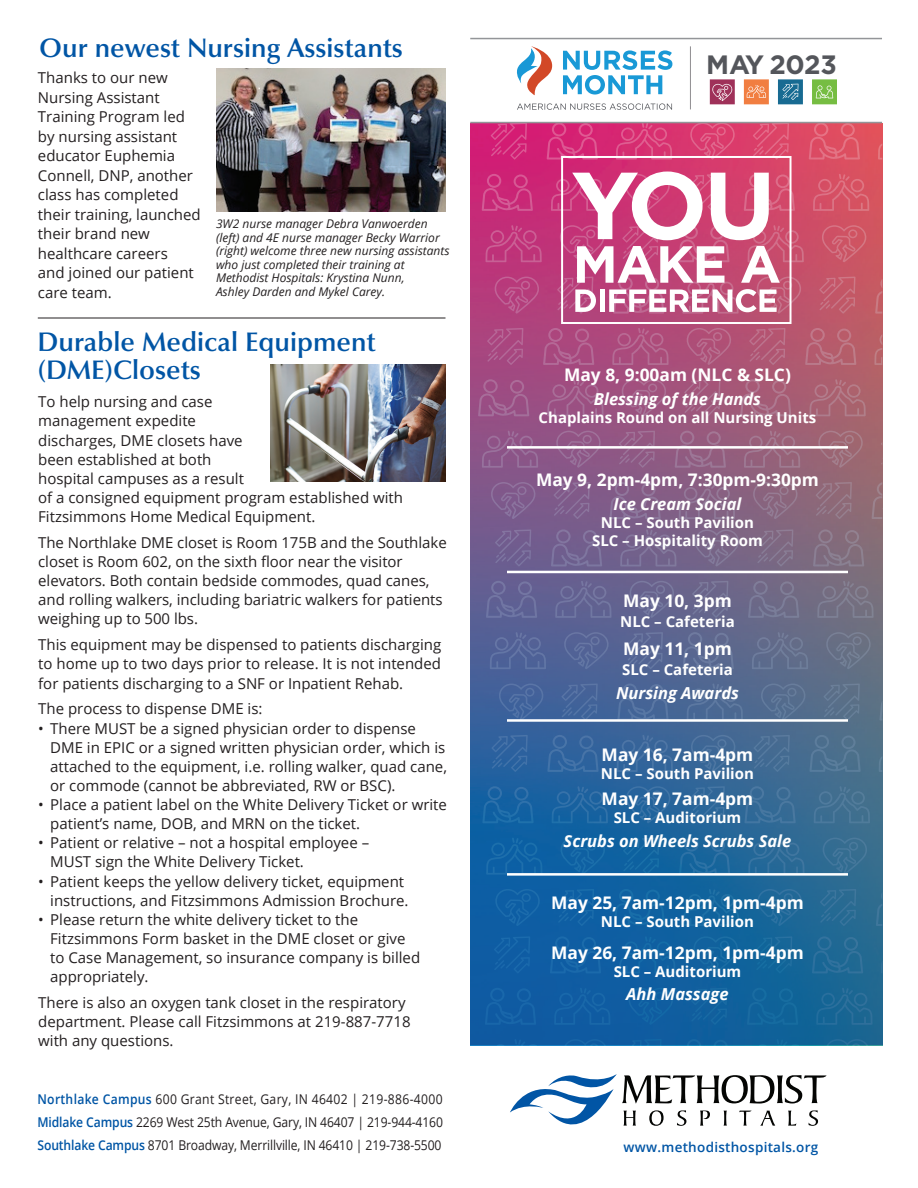
<style>
.page{position:relative;width:918px;height:1188px;background:#fff}
.page>*{position:absolute;margin:0;border:0;box-sizing:border-box;transform-origin:0 0}
.ll_head_1{font:600 27px/28.5px "Optima";color:#0155a5}
.t1{font:700 26.55px "Gotham";letter-spacing:-.02em;color:#54565b}
.Date{font:700 17.4px "Open Sans";color:#fff}
.ll_copy_1{font:italic 700 16.5px "Open Sans";color:#fff}
.subhead_2{font:15px/19.2px "Open Sans";color:#231f20}
.ll_copy_1-2{font:15px/19.5px "Open Sans";color:#231f20}
.ll_copy_1-3{font:700 15px/18px "Open Sans";color:#fff;text-align:center}
.t2{font:13.5px/23.2px "Open Sans";letter-spacing:-.01em;color:#231f20;scale:.9 1}
.t3{font:600 13.5px "Open Sans";letter-spacing:.02em;color:#0155a5}
.ll_copy_1-4{font:italic 12px/13.5px "Open Sans";color:#231f20}
.s1{font-weight:600;color:#0155a5}
</style>
<div class="page">
<svg style="left:470px;top:123px;width:412px;height:922px;background:#665d8b"></svg>
<img style="left:216px;top:69px;width:230px;height:143px">
<svg style="left:788px;top:1111px;width:8px;height:15px"></svg>
<svg style="left:809px;top:1110px;width:9px;height:16px"></svg>
<svg style="left:510px;top:1074px;width:264px;height:52px"></svg>
<svg style="left:777px;top:1075px;width:50px;height:28px"></svg>
<div style="left:561px;top:156px;width:231px;height:168px;border:2px solid #fff"></div>
<svg style="left:575px;top:246px;width:217px;height:66px"></svg>
<svg style="left:572px;top:172px;width:131px;height:68px"></svg>
<svg style="left:711px;top:173px;width:73px;height:67px"></svg>
<svg style="left:563px;top:50px;width:109px;height:45px"></svg>
<svg style="left:517px;top:103px;width:155px;height:7px"></svg>
<svg style="left:516px;top:46px;width:36px;height:49px"></svg>
<hr style="left:690px;top:46px;width:1px;height:63px;background:#8f8d90">
<svg style="left:710px;top:79px;width:25px;height:25px"></svg>
<svg style="left:744px;top:79px;width:25px;height:25px"></svg>
<svg style="left:778px;top:79px;width:25px;height:25px"></svg>
<svg style="left:812px;top:79px;width:25px;height:25px"></svg>
<hr style="left:470px;top:38px;width:412px;height:1px;background:#939598">
<hr style="left:470px;top:122px;width:412px;height:1px;background:#939598">
<hr style="left:507px;top:446px;width:341px;height:3px;background:#fff">
<hr style="left:507px;top:571px;width:341px;height:2px;background:#fff">
<hr style="left:507px;top:719px;width:341px;height:3px;background:#fff">
<hr style="left:507px;top:873px;width:341px;height:3px;background:#fff">
<hr style="left:38px;top:318px;width:407px;height:1px;background:#231f20">
<img style="left:270px;top:365px;width:176px;height:117px">
<p class="ll_head_1" style="left:39px;top:34px;width:365px">Our newest Nursing Assistants</p>
<p class="ll_copy_1-2" style="left:38px;top:68px;width:164px">Thanks to our new<br>Nursing Assistant<br>Training Program led by nursing assistant educator Euphemia<br>Connell, DNP, another class has completed their training, launched their brand new healthcare careers<br>and joined our patient care team.</p>
<p class="ll_head_1" style="left:38px;top:328px;width:340px">Durable Medical Equipment (DME)Closets</p>
<p class="subhead_2" style="left:38px;top:392px;width:366px">To help nursing and case<br>management expedite<br>discharges, DME closets have<br>been established at both<br>hospital campuses as a result<br>of a consigned equipment program established with<br>Fitzsimmons Home Medical Equipment.</p>
<p class="subhead_2" style="left:38px;top:533px;width:410px">The Northlake DME closet is Room 175B and the Southlake closet is Room 602, on the sixth floor near the visitor elevators. Both contain bedside commodes, quad canes, and rolling walkers, including bariatric walkers for patients weighing up to 500 lbs.</p>
<p class="subhead_2" style="left:38px;top:635px;width:405px;text-align:justify">This equipment may be dispensed to patients discharging to home up to two days prior to release. It is not intended for patients discharging to a SNF or Inpatient Rehab.</p>
<p class="subhead_2" style="left:38px;top:699px;width:226px">The process to dispense DME is:</p>
<p class="subhead_2" style="left:50px;top:718px;width:398px;text-indent:-12px">• There MUST be a signed physician order to dispense DME in EPIC or a signed written physician order, which is attached to the equipment, i.e. rolling walker, quad cane, or commode (cannot be abbreviated, RW or BSC).</p>
<p class="subhead_2" style="left:50px;top:795px;width:398px;text-indent:-12px">• Place a patient label on the White Delivery Ticket or write patient’s name, DOB, and MRN on the ticket.</p>
<p class="subhead_2" style="left:50px;top:833px;width:321px;text-indent:-12px">• Patient or relative – not a hospital employee –<br>MUST sign the White Delivery Ticket.</p>
<p class="subhead_2" style="left:38px;top:871px;width:372px;text-align:right">• Patient keeps the yellow delivery ticket, equipment instructions, and Fitzsimmons Admission Brochure.</p>
<p class="subhead_2" style="left:50px;top:909px;width:372px;text-indent:-12px">• Please return the white delivery ticket to the Fitzsimmons Form basket in the DME closet or give to Case Management, so insurance company is billed appropriately.</p>
<p class="subhead_2" style="left:38px;top:993px;width:374px">There is also an oxygen tank closet in the respiratory department. Please call Fitzsimmons at 219-887-7718 with any questions.</p>
<p class="ll_copy_1-4" style="left:216px;top:217px;width:235px">3W2 nurse manager Debra Vanwoerden (left) and 4E nurse manager Becky Warrior (right) welcome three new nursing assistants who just completed their training at Methodist Hospitals: Krystina Nunn,<br>Ashley Darden and Mykel Carey.</p>
<p class="t1" style="left:706px;top:47px;width:132px">MAY 2023</p>
<p class="Date" style="left:564px;top:363px;width:228px">May 8, 9:00am (NLC &amp; SLC)</p>
<p class="ll_copy_1" style="left:594px;top:387px;width:169px">Blessing of the Hands</p>
<p class="ll_copy_1-3" style="left:539px;top:408px;width:279px">Chaplains Round on all Nursing Units</p>
<p class="Date" style="left:536px;top:468px;width:284px">May 9, 2pm-4pm, 7:30pm-9:30pm</p>
<p class="ll_copy_1" style="left:614px;top:492px;width:129px">Ice Cream Social</p>
<p class="ll_copy_1-3" style="left:592px;top:513px;width:172px">NLC – South Pavilion<br>SLC – Hospitality Room</p>
<p class="Date" style="left:623px;top:589px;width:110px">May 10, 3pm</p>
<p class="ll_copy_1-3" style="left:620px;top:612px;width:116px">NLC – Cafeteria</p>
<p class="Date" style="left:623px;top:636px;width:110px">May 11, 1pm</p>
<p class="ll_copy_1-3" style="left:622px;top:660px;width:112px">SLC – Cafeteria</p>
<p class="ll_copy_1" style="left:616px;top:681px;width:124px">Nursing Awards</p>
<p class="Date" style="left:602px;top:743px;width:153px">May 16, 7am-4pm</p>
<p class="ll_copy_1-3" style="left:601px;top:764px;width:155px">NLC – South Pavilion</p>
<p class="Date" style="left:602px;top:787px;width:153px">May 17, 7am-4pm</p>
<p class="ll_copy_1-3" style="left:614px;top:809px;width:129px">SLC – Auditorium</p>
<p class="ll_copy_1" style="left:564px;top:829px;width:229px">Scrubs on Wheels Scrubs Sale</p>
<p class="Date" style="left:551px;top:890px;width:254px">May 25, 7am-12pm, 1pm-4pm</p>
<p class="ll_copy_1-3" style="left:601px;top:912px;width:155px">NLC – South Pavilion</p>
<p class="Date" style="left:551px;top:940px;width:254px">May 26, 7am-12pm, 1pm-4pm</p>
<p class="ll_copy_1-3" style="left:614px;top:962px;width:129px">SLC – Auditorium</p>
<p class="ll_copy_1" style="left:626px;top:983px;width:104px">Ahh Massage</p>
<p class="t2" style="left:38px;top:1087px;width:452px"><span class="s1">Northlake Campus</span> 600 Grant Street, Gary, IN 46402 | 219-886-4000<br><span class="s1">Midlake Campus</span> 2269 West 25th Avenue, Gary, IN 46407 | 219-944-4160</p>
<p class="t2" style="left:38px;top:1133px;width:450px"><span class="s1">Southlake Campus</span> 8701 Broadway, Merrillville, IN 46410 | 219-738-5500</p>
<p class="t3" style="left:624px;top:1138px;width:196px">www.methodisthospitals.org</p>
</div>
